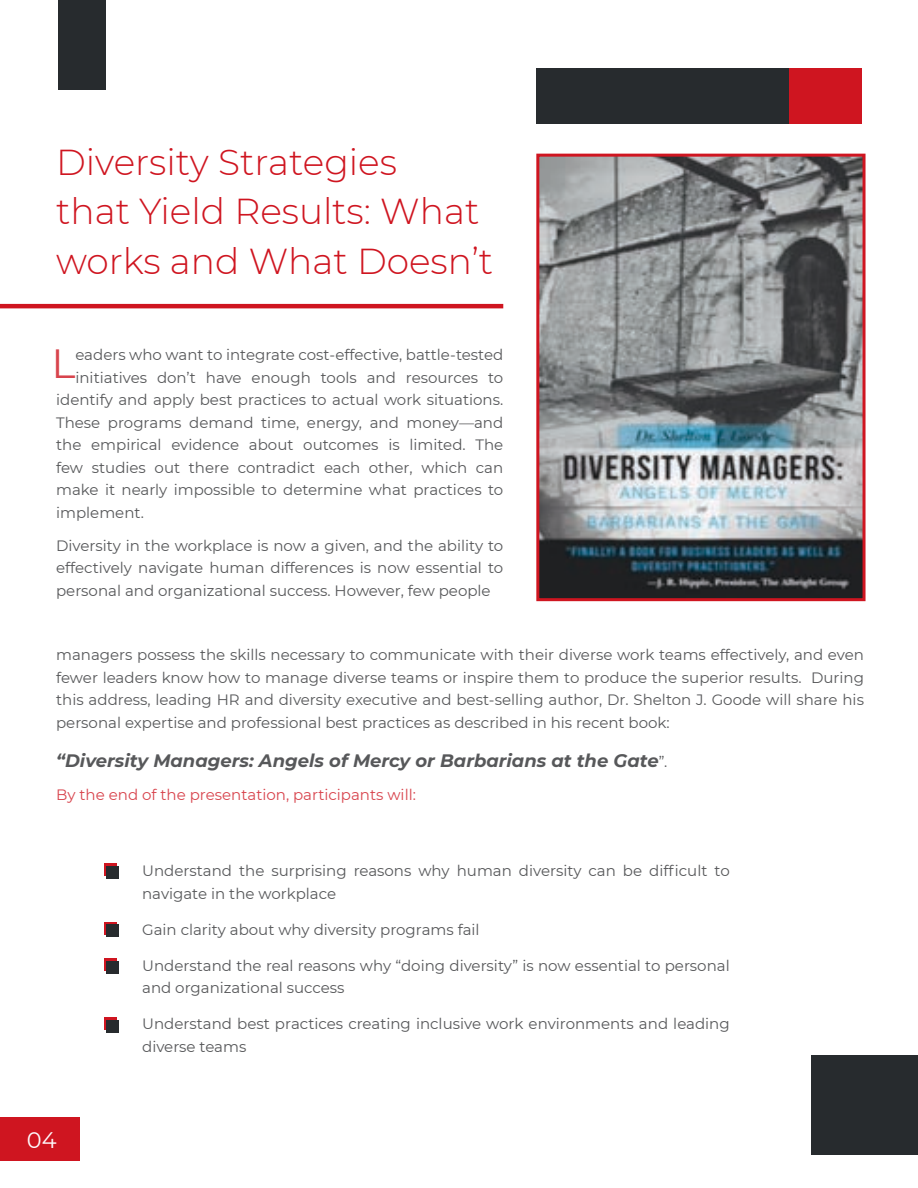
<style>
.page{position:relative;width:918px;height:1188px;background:#fff}
.page>*{position:absolute;margin:0;border:0;box-sizing:border-box;transform-origin:0 0}
.t1{font:40.65px "Montserrat";color:#d8444d}
.t2{font:300 36px/49.5px "Montserrat";color:#cf1520}
.t3{font:22.5px "Montserrat";color:#fefafc}
.t4{font:italic 700 18px "Montserrat";color:#57585a}
.t5{font:15px/22.5px "Montserrat";color:#57585a}
.t6{font:15px "Montserrat";color:#d8444d}
.s1{font-weight:400;font-style:normal;font-size:15px}
</style>
<div class="page">
<img style="left:540px;top:158px;width:321px;height:439px">
<div style="left:536px;top:154px;width:329px;height:447px;border:3px solid #cf1520"></div>
<hr style="left:0;top:304px;width:503px;height:4px;background:#cf1520">
<div style="left:104px;top:922px;width:12px;height:12px;background:#cf1520"></div>
<div style="left:104px;top:958px;width:12px;height:13px;background:#cf1520"></div>
<div style="left:104px;top:1017px;width:12px;height:13px;background:#cf1520"></div>
<div style="left:104px;top:863px;width:12px;height:13px;background:#cf1520"></div>
<div style="left:106px;top:866px;width:13px;height:12px;background:#272b2e"></div>
<div style="left:106px;top:924px;width:13px;height:13px;background:#272b2e"></div>
<div style="left:106px;top:961px;width:13px;height:12px;background:#272b2e"></div>
<div style="left:106px;top:1020px;width:13px;height:12px;background:#272b2e"></div>
<div style="left:0;top:1118px;width:80px;height:43px;background:#cf1520"></div>
<div style="left:58px;top:0;width:48px;height:90px;background:#272b2e"></div>
<div style="left:811px;top:1055px;width:107px;height:99px;background:#272b2e"></div>
<div style="left:536px;top:68px;width:326px;height:56px;background:#272b2e"></div>
<div style="left:789px;top:68px;width:73px;height:56px;background:#cf1520"></div>
<h2 class="t2" style="left:56px;top:136px;width:439px">Diversity Strategies<br>that Yield Results: What works and What Doesn’t</h2>
<h1 class="t1" style="left:51px;top:336px;width:25px">L</h1>
<p class="t5" style="left:75px;top:343px;width:429px">eaders who want to integrate cost-effective, battle-tested</p>
<p class="t5" style="left:75px;top:366px;width:429px">initiatives don’t have enough tools and resources to</p>
<p class="t5" style="left:56px;top:388px;width:449px">identify and apply best practices to actual work situations.</p>
<p class="t5" style="left:56px;top:411px;width:449px">These programs demand time, energy, and money—and</p>
<p class="t5" style="left:56px;top:433px;width:449px">the empirical evidence about outcomes is limited. The</p>
<p class="t5" style="left:56px;top:456px;width:449px">few studies out there contradict each other, which can</p>
<p class="t5" style="left:56px;top:478px;width:449px">make it nearly impossible to determine what practices to</p>
<p class="t5" style="left:56px;top:501px;width:89px">implement.</p>
<p class="t5" style="left:56px;top:534px;width:449px;text-align:justify">Diversity in the workplace is now a given, and the ability to effectively navigate human differences is now essential to personal and organizational success. However, few people</p>
<p class="t5" style="left:56px;top:643px;width:809px;text-align:justify">managers possess the skills necessary to communicate with their diverse work teams effectively, and even fewer leaders know how to manage diverse teams or inspire them to produce the superior results. During this address, leading HR and diversity executive and best-selling author, Dr. Shelton J. Goode will share his personal expertise and professional best practices as described in his recent book:</p>
<p class="t4" style="left:56px;top:747px;width:613px">“Diversity Managers: Angels of Mercy or Barbarians at the Gate<span class="s1">”.</span></p>
<p class="t6" style="left:56px;top:784px;width:361px">By the end of the presentation, participants will:</p>
<h3 class="t3" style="left:27px;top:1125px;width:31px">04</h3>
<p class="t5" style="left:142px;top:859px;width:589px">Understand the surprising reasons why human diversity can be difficult to navigate in the workplace</p>
<p class="t5" style="left:142px;top:917px;width:339px">Gain clarity about why diversity programs fail</p>
<p class="t5" style="left:142px;top:953px;width:589px">Understand the real reasons why “doing diversity” is now essential to personal and organizational success</p>
<p class="t5" style="left:142px;top:1012px;width:589px">Understand best practices creating inclusive work environments and leading diverse teams</p>
</div>
